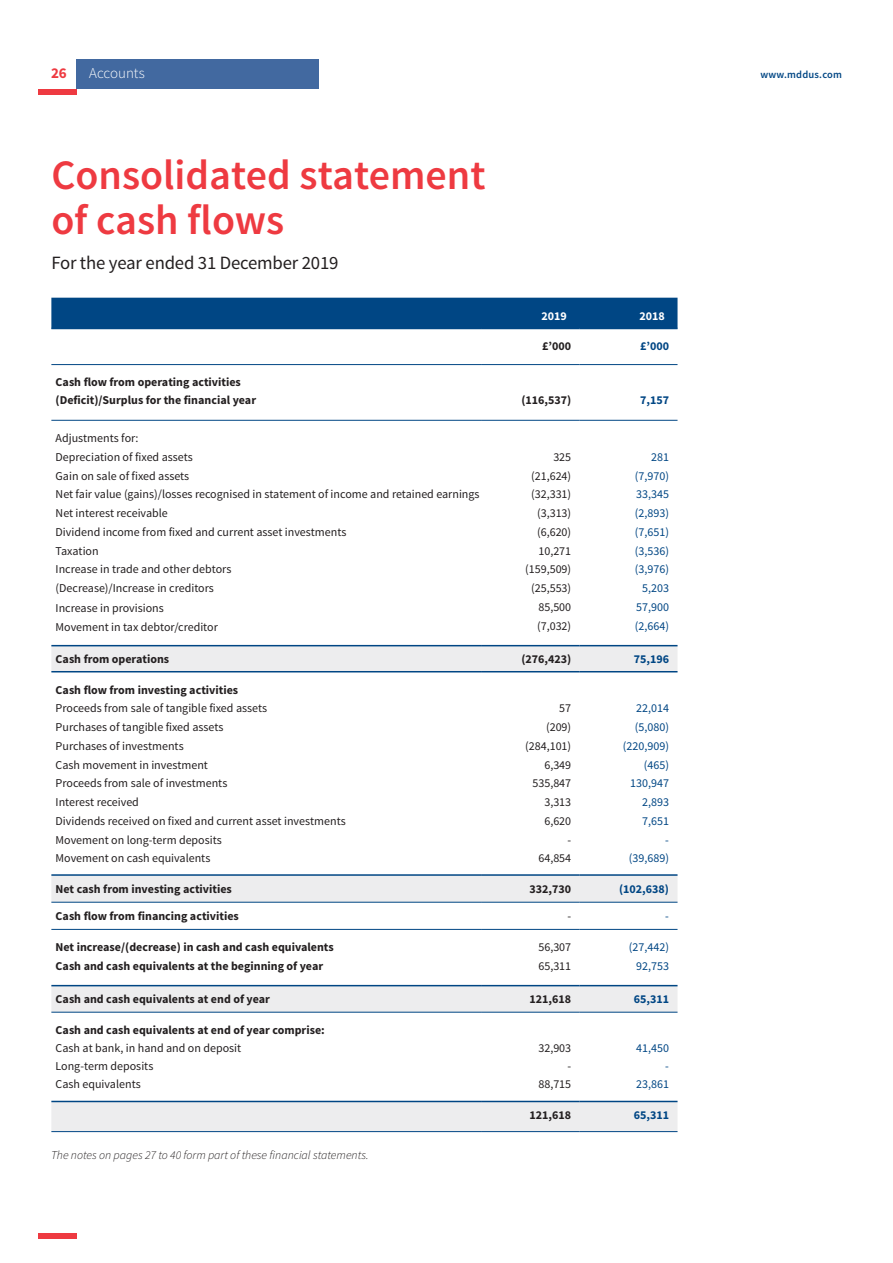
<style>
.page{position:relative;width:893px;height:1263px;background:#fff}
.page>*{position:absolute;margin:0;border:0;box-sizing:border-box;transform-origin:0 0}
.Heading_-_Red{font:600 42px/45px "Source Sans Pro";color:#ee3a41}
.Standfirst{font:18.75px "Source Sans Pro";letter-spacing:-.01em;color:#231f20}
.t1{font:300 15px "Source Sans Pro";color:#fff}
.t2{font:700 15px "Source Sans Pro";color:#ee3a41}
.t3{font:12px "Source Sans Pro";color:#231f20}
.t4{font:700 12px "Source Sans Pro";color:#231f20}
.t5{font:12px/18.8px "Source Sans Pro";color:#004684;text-align:right}
.t6{font:italic 300 12px "Source Sans Pro";color:#231f20}
.t7{font:700 12px "Source Sans Pro";color:#004684}
.t8{font:700 12px "Source Sans Pro";color:#fff}
.t9{font:600 10.5px "Source Sans Pro";letter-spacing:.02em;color:#004684}
</style>
<div class="page">
<div style="left:38px;top:1233px;width:39px;height:5px;background:#ee3a41"></div>
<div style="left:77px;top:60px;width:242px;height:29px;background:#4269a0"></div>
<div style="left:38px;top:89px;width:39px;height:5px;background:#ee3a41"></div>
<div style="left:51px;top:298px;width:626px;height:30px;background:#004684"></div>
<svg style="left:51px;top:646px;width:626px;height:485px"></svg>
<hr style="left:51px;top:328px;width:431px;height:1px;background:#004684">
<hr style="left:482px;top:328px;width:98px;height:1px;background:#004684">
<hr style="left:580px;top:328px;width:97px;height:1px;background:#004684">
<hr style="left:51px;top:645px;width:431px;height:1px;background:#004684">
<hr style="left:482px;top:645px;width:98px;height:1px;background:#004684">
<hr style="left:580px;top:645px;width:97px;height:1px;background:#004684">
<hr style="left:51px;top:671px;width:431px;height:1px;background:#004684">
<hr style="left:482px;top:671px;width:98px;height:1px;background:#004684">
<hr style="left:580px;top:671px;width:97px;height:1px;background:#004684">
<hr style="left:51px;top:874px;width:431px;height:2px;background:#004684">
<hr style="left:482px;top:874px;width:98px;height:2px;background:#004684">
<hr style="left:580px;top:874px;width:97px;height:2px;background:#004684">
<hr style="left:51px;top:364px;width:431px;height:1px;background:#004684">
<hr style="left:482px;top:364px;width:98px;height:1px;background:#004684">
<hr style="left:51px;top:420px;width:431px;height:1px;background:#004684">
<hr style="left:482px;top:420px;width:98px;height:1px;background:#004684">
<hr style="left:580px;top:420px;width:97px;height:1px;background:#004684">
<hr style="left:51px;top:902px;width:431px;height:1px;background:#004684">
<hr style="left:482px;top:902px;width:98px;height:1px;background:#004684">
<hr style="left:580px;top:902px;width:97px;height:1px;background:#004684">
<hr style="left:51px;top:929px;width:431px;height:1px;background:#004684">
<hr style="left:482px;top:929px;width:98px;height:1px;background:#004684">
<hr style="left:580px;top:929px;width:97px;height:1px;background:#004684">
<hr style="left:51px;top:1012px;width:431px;height:1px;background:#004684">
<hr style="left:482px;top:1012px;width:98px;height:1px;background:#004684">
<hr style="left:580px;top:1012px;width:97px;height:1px;background:#004684">
<hr style="left:51px;top:1131px;width:431px;height:1px;background:#004684">
<hr style="left:482px;top:1131px;width:98px;height:1px;background:#004684">
<hr style="left:580px;top:1131px;width:97px;height:1px;background:#004684">
<hr style="left:51px;top:985px;width:431px;height:1px;background:#004684">
<hr style="left:482px;top:985px;width:98px;height:1px;background:#004684">
<hr style="left:580px;top:985px;width:97px;height:1px;background:#004684">
<hr style="left:51px;top:1101px;width:431px;height:1px;background:#004684">
<hr style="left:482px;top:1101px;width:98px;height:1px;background:#004684">
<hr style="left:580px;top:1101px;width:97px;height:1px;background:#004684">
<hr style="left:580px;top:364px;width:97px;height:1px;background:#004684">
<p class="t2" style="left:51px;top:63px;width:17px">26</p>
<p class="t9" style="left:760px;top:68px;width:83px">www.mddus.com</p>
<p class="t1" style="left:89px;top:64px;width:57px">Accounts</p>
<p class="Heading_-_Red" style="left:51px;top:154px;width:436px">Consolidated statement of cash flows</p>
<p class="Standfirst" style="left:51px;top:251px;width:289px">For the year ended 31 December 2019</p>
<p class="t8" style="left:542px;top:308px;width:27px">2019</p>
<p class="t8" style="left:639px;top:308px;width:27px">2018</p>
<p class="t4" style="left:542px;top:339px;width:30px">£’000</p>
<p class="t7" style="left:640px;top:339px;width:30px">£’000</p>
<p class="t4" style="left:56px;top:375px;width:187px">Cash flow from operating activities</p>
<p class="t4" style="left:56px;top:393px;width:202px">(Deficit)/Surplus for the financial year</p>
<p class="t4" style="left:521px;top:393px;width:51px">(116,537)</p>
<p class="t7" style="left:640px;top:393px;width:30px">7,157</p>
<p class="t3" style="left:56px;top:431px;width:84px">Adjustments for:</p>
<p class="t3" style="left:56px;top:449px;width:139px">Depreciation of fixed assets</p>
<p class="t3" style="left:56px;top:468px;width:135px">Gain on sale of fixed assets</p>
<p class="t3" style="left:56px;top:487px;width:425px">Net fair value (gains)/losses recognised in statement of income and retained earnings</p>
<p class="t3" style="left:56px;top:506px;width:114px">Net interest receivable</p>
<p class="t3" style="left:56px;top:524px;width:292px">Dividend income from fixed and current asset investments</p>
<p class="t3" style="left:56px;top:543px;width:45px">Taxation</p>
<p class="t3" style="left:56px;top:562px;width:177px">Increase in trade and other debtors</p>
<p class="t3" style="left:56px;top:581px;width:160px">(Decrease)/Increase in creditors</p>
<p class="t3" style="left:56px;top:600px;width:110px">Increase in provisions</p>
<p class="t3" style="left:56px;top:620px;width:164px">Movement in tax debtor/creditor</p>
<p class="t3" style="left:553px;top:449px;width:19px">325</p>
<p class="t3" style="left:531px;top:468px;width:42px">(21,624)</p>
<p class="t3" style="left:531px;top:487px;width:42px">(32,331)</p>
<p class="t3" style="left:537px;top:506px;width:36px">(3,313)</p>
<p class="t3" style="left:537px;top:524px;width:36px">(6,620)</p>
<p class="t3" style="left:538px;top:543px;width:34px">10,271</p>
<p class="t3" style="left:525px;top:562px;width:48px">(159,509)</p>
<p class="t3" style="left:531px;top:581px;width:42px">(25,553)</p>
<p class="t3" style="left:538px;top:599px;width:34px">85,500</p>
<p class="t3" style="left:537px;top:619px;width:36px">(7,032)</p>
<p class="t5" style="left:651px;top:448px;width:19px">281</p>
<p class="t5" style="left:635px;top:466px;width:36px">(7,970)</p>
<p class="t5" style="left:636px;top:485px;width:34px">33,345</p>
<p class="t5" style="left:635px;top:504px;width:36px">(2,893)</p>
<p class="t5" style="left:635px;top:523px;width:36px">(7,651)</p>
<p class="t5" style="left:635px;top:541px;width:36px">(3,536)</p>
<p class="t5" style="left:635px;top:560px;width:36px">(3,976)</p>
<p class="t5" style="left:642px;top:579px;width:28px">5,203</p>
<p class="t5" style="left:636px;top:598px;width:34px">57,900</p>
<p class="t5" style="left:635px;top:617px;width:36px">(2,664)</p>
<p class="t4" style="left:56px;top:651px;width:115px">Cash from operations</p>
<p class="t4" style="left:521px;top:651px;width:51px">(276,423)</p>
<p class="t7" style="left:634px;top:651px;width:37px">75,196</p>
<p class="t4" style="left:56px;top:682px;width:184px">Cash flow from investing activities</p>
<p class="t3" style="left:56px;top:701px;width:213px">Proceeds from sale of tangible fixed assets</p>
<p class="t3" style="left:56px;top:719px;width:169px">Purchases of tangible fixed assets</p>
<p class="t3" style="left:56px;top:738px;width:130px">Purchases of investments</p>
<p class="t3" style="left:56px;top:757px;width:154px">Cash movement in investment</p>
<p class="t3" style="left:56px;top:776px;width:173px">Proceeds from sale of investments</p>
<p class="t3" style="left:56px;top:794px;width:85px">Interest received</p>
<p class="t3" style="left:56px;top:813px;width:292px">Dividends received on fixed and current asset investments</p>
<p class="t3" style="left:56px;top:832px;width:168px">Movement on long-term deposits</p>
<p class="t3" style="left:56px;top:851px;width:156px">Movement on cash equivalents</p>
<p class="t5" style="left:636px;top:699px;width:34px">22,014</p>
<p class="t5" style="left:635px;top:718px;width:36px">(5,080)</p>
<p class="t5" style="left:623px;top:737px;width:48px">(220,909)</p>
<p class="t5" style="left:644px;top:755px;width:27px">(465)</p>
<p class="t5" style="left:630px;top:774px;width:40px">130,947</p>
<p class="t5" style="left:642px;top:793px;width:28px">2,893</p>
<p class="t5" style="left:642px;top:812px;width:28px">7,651</p>
<p class="t5" style="left:665px;top:830px;width:5px">-</p>
<p class="t5" style="left:629px;top:849px;width:42px">(39,689)</p>
<p class="t3" style="left:559px;top:701px;width:13px">57</p>
<p class="t3" style="left:546px;top:719px;width:27px">(209)</p>
<p class="t3" style="left:525px;top:738px;width:48px">(284,101)</p>
<p class="t3" style="left:544px;top:757px;width:28px">6,349</p>
<p class="t3" style="left:532px;top:776px;width:40px">535,847</p>
<p class="t3" style="left:544px;top:794px;width:28px">3,313</p>
<p class="t3" style="left:544px;top:813px;width:28px">6,620</p>
<p class="t3" style="left:567px;top:832px;width:5px">-</p>
<p class="t3" style="left:538px;top:851px;width:34px">64,854</p>
<p class="t4" style="left:56px;top:881px;width:178px">Net cash from investing activities</p>
<p class="t4" style="left:530px;top:881px;width:43px">332,730</p>
<p class="t7" style="left:619px;top:881px;width:51px">(102,638)</p>
<p class="t4" style="left:56px;top:909px;width:185px">Cash flow from financing activities</p>
<p class="t3" style="left:567px;top:908px;width:5px">-</p>
<p class="t5" style="left:665px;top:906px;width:5px">-</p>
<p class="t4" style="left:56px;top:939px;width:280px">Net increase/(decrease) in cash and cash equivalents</p>
<p class="t4" style="left:56px;top:958px;width:269px">Cash and cash equivalents at the beginning of year</p>
<p class="t5" style="left:629px;top:938px;width:42px">(27,442)<br>92,753</p>
<p class="t3" style="left:538px;top:940px;width:34px">56,307</p>
<p class="t3" style="left:538px;top:958px;width:34px">65,311</p>
<p class="t4" style="left:56px;top:991px;width:216px">Cash and cash equivalents at end of year</p>
<p class="t4" style="left:530px;top:991px;width:43px">121,618</p>
<p class="t7" style="left:634px;top:991px;width:37px">65,311</p>
<p class="t4" style="left:56px;top:1022px;width:271px">Cash and cash equivalents at end of year comprise:</p>
<p class="t3" style="left:56px;top:1040px;width:187px">Cash at bank, in hand and on deposit</p>
<p class="t3" style="left:56px;top:1058px;width:99px">Long-term deposits</p>
<p class="t3" style="left:56px;top:1076px;width:87px">Cash equivalents</p>
<p class="t3" style="left:538px;top:1040px;width:34px">32,903</p>
<p class="t3" style="left:567px;top:1058px;width:5px">-</p>
<p class="t3" style="left:538px;top:1076px;width:34px">88,715</p>
<p class="t5" style="left:636px;top:1039px;width:34px">41,450</p>
<p class="t5" style="left:665px;top:1057px;width:5px">-</p>
<p class="t5" style="left:636px;top:1075px;width:34px">23,861</p>
<p class="t6" style="left:51px;top:1148px;width:319px">The notes on pages 27 to 40 form part of these financial statements.</p>
<p class="t4" style="left:530px;top:1107px;width:43px">121,618</p>
<p class="t7" style="left:634px;top:1107px;width:37px">65,311</p>
</div>
